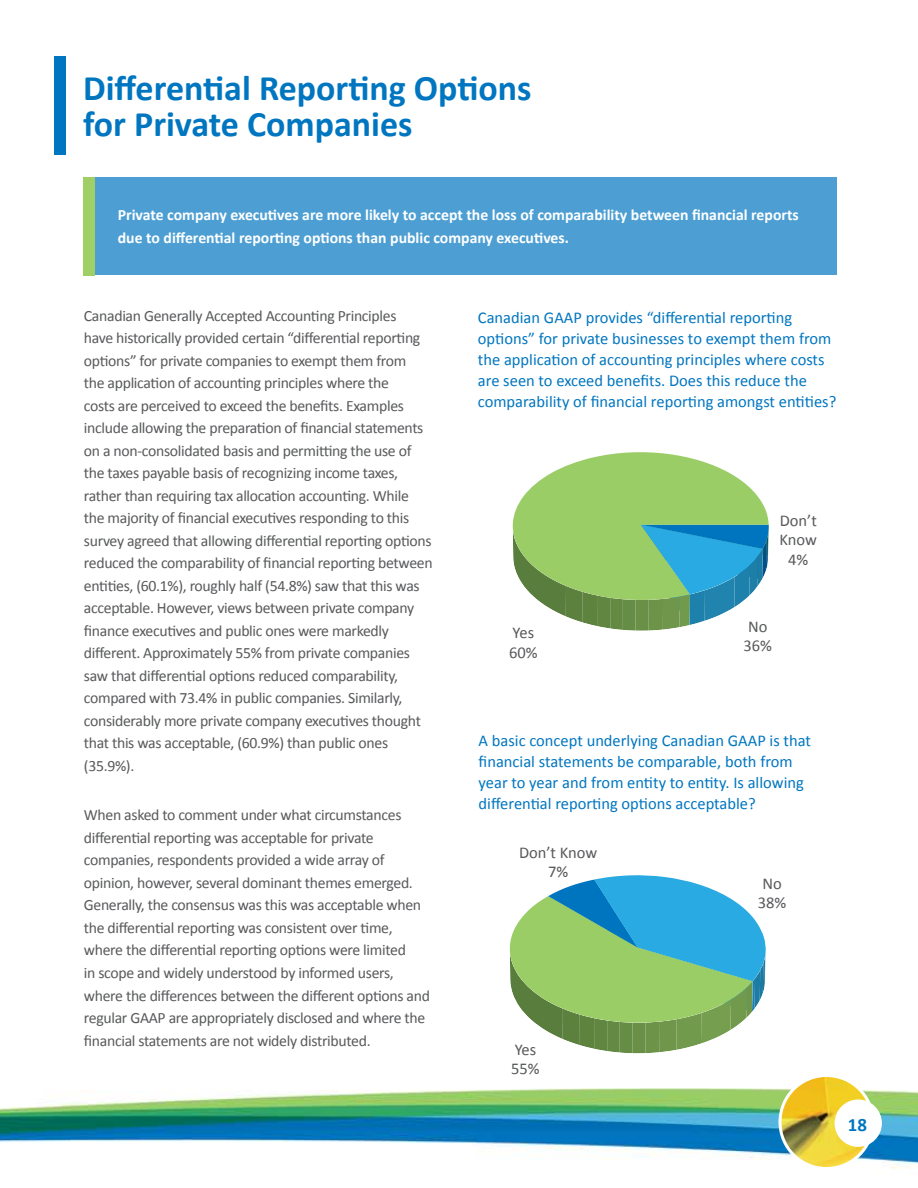
<style>
.page{position:relative;width:918px;height:1188px;background:#fff}
.page>*{position:absolute;margin:0;border:0;box-sizing:border-box;transform-origin:0 0}
.t1{font:700 36px/36px "Calibri";color:#0076c0}
.t2{font:700 18.9px "Calibri";color:#0076c0}
.t3{font:16.5px/21px "Calibri";color:#0076c0}
.t4{font:16.5px/19.5px "Calibri";color:#58595b}
.t5{font:15.75px/22.5px "Calibri";letter-spacing:-.02em;color:#58595b}
.t6{font:700 15.75px/22.5px "Calibri";color:#fff}
</style>
<div class="page">
<img style="left:0;top:1088px;width:918px;height:81px">
<img style="left:780px;top:1076px;width:93px;height:92px;border-radius:46px">
<div style="left:778px;top:1074px;width:96px;height:96px;border:3px solid #fff;border-radius:50%"></div>
<div style="left:835px;top:1099px;width:47px;height:48px;background:#fff;border-radius:50%"></div>
<div style="left:54px;top:56px;width:11px;height:98px;background:#0076c0"></div>
<div style="left:83px;top:177px;width:754px;height:97px;background:#4d9fd3"></div>
<div style="left:83px;top:177px;width:12px;height:98px;background:#a0ce67"></div>
<svg style="left:513px;top:452px;width:256px;height:179px"></svg>
<div style="left:490px;top:862px;width:354px;height:215px;background:#fff"></div>
<svg style="left:510px;top:875px;width:256px;height:178px"></svg>
<h1 class="t1" style="left:83px;top:68px;width:450px">Differential Reporting Options for Private Companies</h1>
<p class="t6" style="left:118px;top:203px;width:683px">Private company executives are more likely to accept the loss of comparability between financial reports due to differential reporting options than public company executives.</p>
<p class="t5" style="left:84px;top:304px;width:350px">Canadian Generally Accepted Accounting Principles<br>have historically provided certain “differential reporting options” for private companies to exempt them from<br>the application of accounting principles where the<br>costs are perceived to exceed the benefits. Examples include allowing the preparation of financial statements on a non-consolidated basis and permitting the use of the taxes payable basis of recognizing income taxes, rather than requiring tax allocation accounting. While the majority of financial executives responding to this survey agreed that allowing differential reporting options reduced the comparability of financial reporting between entities, (60.1%), roughly half (54.8%) saw that this was acceptable. However, views between private company finance executives and public ones were markedly different. Approximately 55% from private companies saw that differential options reduced comparability, compared with 73.4% in public companies. Similarly, considerably more private company executives thought that this was acceptable, (60.9%) than public ones (35.9%).</p>
<p class="t5" style="left:84px;top:803px;width:348px">When asked to comment under what circumstances differential reporting was acceptable for private companies, respondents provided a wide array of opinion, however, several dominant themes emerged.<br>Generally, the consensus was this was acceptable when the differential reporting was consistent over time, where the differential reporting options were limited<br>in scope and widely understood by informed users, where the differences between the different options and regular GAAP are appropriately disclosed and where the financial statements are not widely distributed.</p>
<p class="t3" style="left:478px;top:306px;width:360px">Canadian GAAP provides “differential reporting options” for private businesses to exempt them from the application of accounting principles where costs are seen to exceed benefits. Does this reduce the comparability of financial reporting amongst entities?</p>
<p class="t4" style="left:780px;top:510px;width:39px;text-align:center">Don’t<br>Know<br>4%</p>
<p class="t4" style="left:509px;top:622px;width:30px">Yes<br>60%</p>
<p class="t4" style="left:744px;top:616px;width:30px">No<br>36%</p>
<p class="t3" style="left:479px;top:729px;width:334px">A basic concept underlying Canadian GAAP is that financial statements be comparable, both from year to year and from entity to entity. Is allowing differential reporting options acceptable?</p>
<p class="t4" style="left:519px;top:842px;width:80px;text-align:center">Don’t Know<br>7%</p>
<p class="t4" style="left:758px;top:873px;width:30px">No<br>38%</p>
<p class="t4" style="left:511px;top:1039px;width:30px">Yes<br>55%</p>
<p class="t2" style="left:848px;top:1113px;width:21px">18</p>
</div>
